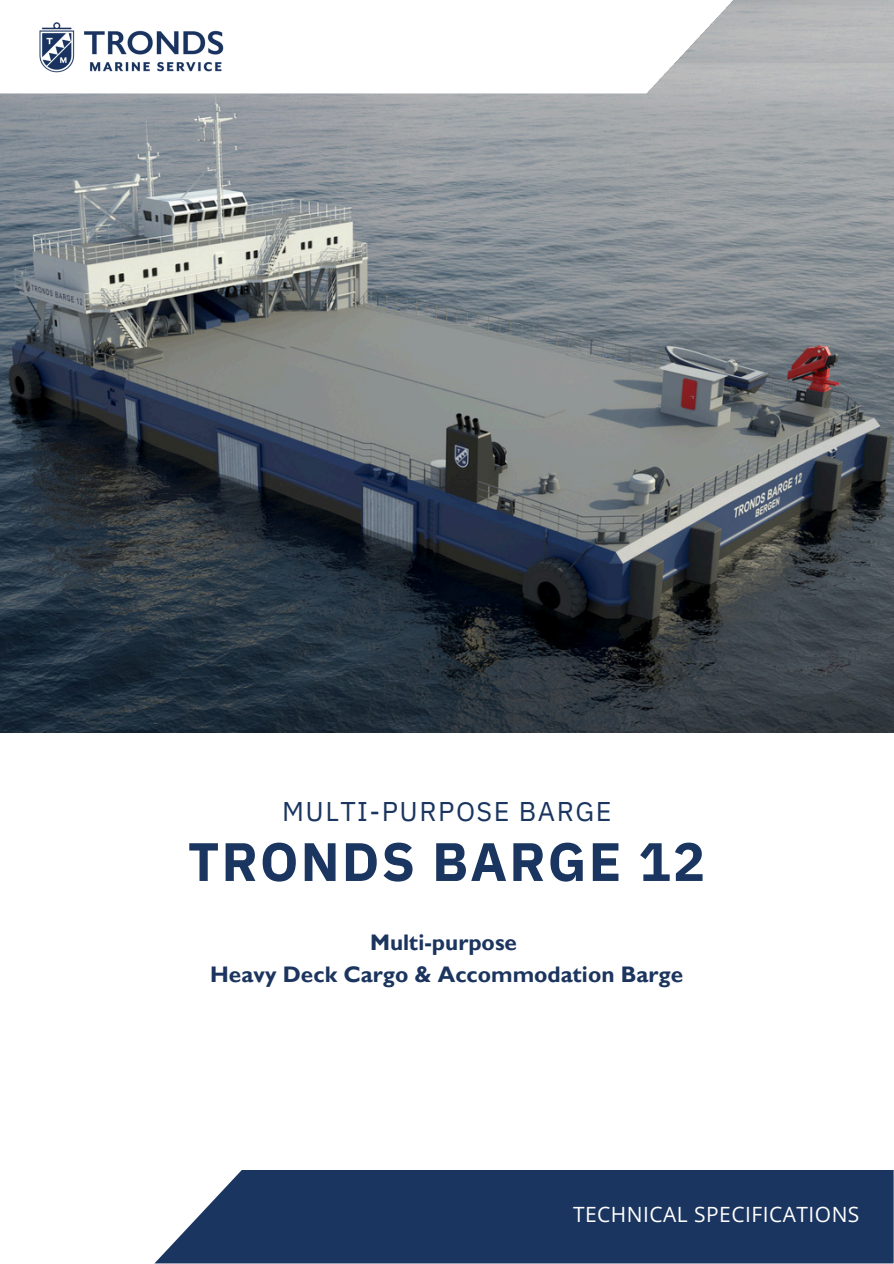
<style>
.page{position:relative;width:894px;height:1264px;background:#fff}
.page>*{position:absolute;margin:0;border:0;box-sizing:border-box;transform-origin:0 0}
.t1{font:700 54px "IBM Plex Sans";letter-spacing:.04em;color:#1a355f}
.t2{font:27px "IBM Plex Sans";letter-spacing:.055em;color:#1a355f}
.t3{font:700 22.5px "Gill Sans MT Std";color:#1c355e}
.t4{font:21px "Open Sans";letter-spacing:.025em;color:#fff}
</style>
<div class="page">
<img style="left:0;top:63px;width:893px;height:669px">
<div style="left:155px;top:1170px;width:738px;height:93px;background:#1a355f"></div>
<img style="left:0;top:0;width:742px;height:101px">
<p class="t2" style="left:282px;top:793px;width:330px">MULTI-PURPOSE BARGE</p>
<p class="t1" style="left:188px;top:825px;width:518px">TRONDS BARGE 12</p>
<p class="t3" style="left:370px;top:934px;width:149px">Multi-purpose</p>
<p class="t3" style="left:210px;top:966px;width:475px">Heavy Deck Cargo &amp; Accommodation Barge</p>
<p class="t4" style="left:573px;top:1199px;width:288px">TECHNICAL SPECIFICATIONS</p>
</div>
